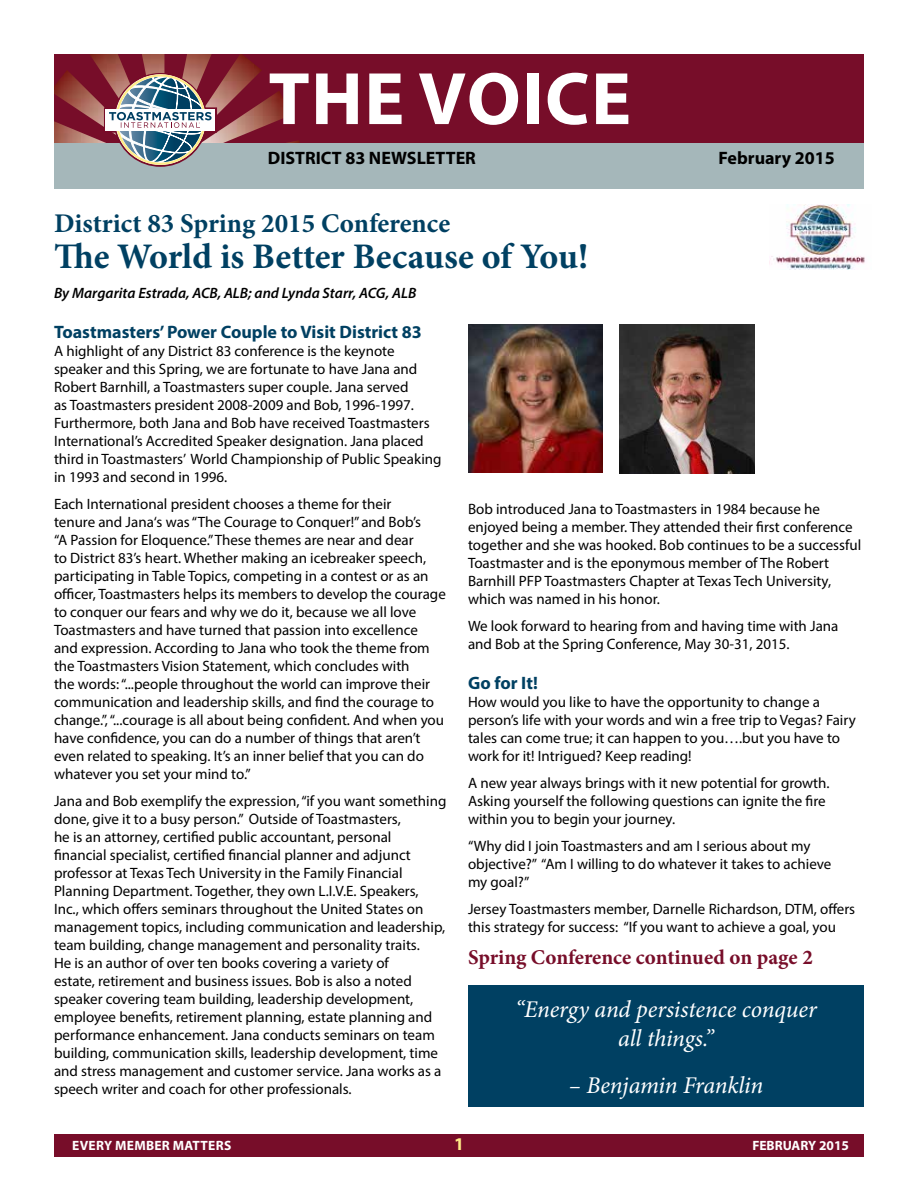
<style>
.page{position:relative;width:918px;height:1188px;background:#fff}
.page>*{position:absolute;margin:0;border:0;box-sizing:border-box;transform-origin:0 0}
.t1{font:700 75px "Myriad Pro";letter-spacing:.02em;color:#fff}
.t2{font:700 36px "Minion Pro";color:#004062}
.t3{font:700 27px "Minion Pro";color:#004062}
.t4{font:italic 24px/28.8px "Minion Pro";letter-spacing:-.01em;color:#fff;text-align:center}
.t5{font:700 21px "Minion Pro";color:#770d29}
.t6{font:700 18px "Myriad Pro";color:#004062}
.t7{font:700 18px "Myriad Pro";color:#000}
.t8{font:700 18px "Myriad Pro";color:#ffeb88}
.t9{font:15px/18px "Myriad Pro";color:#000}
.t10{font:italic 600 15px "Myriad Pro";color:#000}
.t11{font:700 13.5px "Myriad Pro";letter-spacing:.015em;color:#fff}
</style>
<div class="page">
<div style="left:54px;top:1134px;width:810px;height:23px;background:#770d29"></div>
<div style="left:54px;top:54px;width:810px;height:89px;background:#770d29"></div>
<img style="left:292px;top:140px;width:8px;height:3px">
<img style="left:54px;top:54px;width:238px;height:89px">
<div style="left:54px;top:143px;width:810px;height:46px;background:#a5b7ba"></div>
<svg style="left:104px;top:70px;width:113px;height:97px"></svg>
<img style="left:769px;top:204px;width:96px;height:66px">
<div style="left:468px;top:986px;width:396px;height:121px;background:#004062"></div>
<img style="left:468px;top:324px;width:135px;height:148px">
<img style="left:620px;top:325px;width:134px;height:148px">
<h1 class="t1" style="left:269px;top:50px;width:364px">THE VOICE</h1>
<p class="t7" style="left:268px;top:146px;width:210px">DISTRICT 83 NEWSLETTER</p>
<p class="t7" style="left:719px;top:146px;width:118px">February 2015</p>
<h3 class="t3" style="left:54px;top:204px;width:398px">District 83 Spring 2015 Conference</h3>
<h2 class="t2" style="left:54px;top:231px;width:536px">The World is Better Because of You!</h2>
<p class="t10" style="left:54px;top:284px;width:364px">By Margarita Estrada, ACB, ALB; and Lynda Starr, ACG, ALB</p>
<p class="t6" style="left:54px;top:320px;width:369px">Toastmasters’ Power Couple to Visit District 83</p>
<p class="t9" style="left:54px;top:342px;width:389px">A highlight of any District 83 conference is the keynote speaker and this Spring, we are fortunate to have Jana and Robert Barnhill, a Toastmasters super couple. Jana served<br>as Toastmasters president 2008-2009 and Bob, 1996-1997.<br>Furthermore, both Jana and Bob have received Toastmasters International’s Accredited Speaker designation. Jana placed third in Toastmasters’ World Championship of Public Speaking in 1993 and second in 1996.</p>
<p class="t9" style="left:54px;top:495px;width:393px">Each International president chooses a theme for their<br>tenure and Jana‘s was “The Courage to Conquer!” and Bob’s<br>“A Passion for Eloquence.” These themes are near and dear<br>to District 83’s heart. Whether making an icebreaker speech, participating in Table Topics, competing in a contest or as an officer, Toastmasters helps its members to develop the courage to conquer our fears and why we do it, because we all love Toastmasters and have turned that passion into excellence<br>and expression. According to Jana who took the theme from the Toastmasters Vision Statement, which concludes with<br>the words: “...people throughout the world can improve their communication and leadership skills, and find the courage to change.”, “...courage is all about being confident. And when you have confidence, you can do a number of things that aren’t even related to speaking. It’s an inner belief that you can do whatever you set your mind to.”</p>
<p class="t9" style="left:54px;top:792px;width:394px">Jana and Bob exemplify the expression, “if you want something done, give it to a busy person.” Outside of Toastmasters,<br>he is an attorney, certified public accountant, personal financial specialist, certified financial planner and adjunct professor at Texas Tech University in the Family Financial Planning Department. Together, they own L.I.V.E. Speakers, Inc., which offers seminars throughout the United States on management topics, including communication and leadership, team building, change management and personality traits.<br>He is an author of over ten books covering a variety of<br>estate, retirement and business issues. Bob is also a noted speaker covering team building, leadership development, employee benefits, retirement planning, estate planning and performance enhancement. Jana conducts seminars on team building, communication skills, leadership development, time and stress management and customer service. Jana works as a speech writer and coach for other professionals.</p>
<p class="t9" style="left:468px;top:500px;width:395px">Bob introduced Jana to Toastmasters in 1984 because he enjoyed being a member. They attended their first conference together and she was hooked. Bob continues to be a successful Toastmaster and is the eponymous member of The Robert Barnhill PFP Toastmasters Chapter at Texas Tech University, which was named in his honor.</p>
<p class="t9" style="left:468px;top:617px;width:372px">We look forward to hearing from and having time with Jana and Bob at the Spring Conference, May 30-31, 2015.</p>
<p class="t6" style="left:468px;top:671px;width:71px">Go for It!</p>
<p class="t9" style="left:468px;top:693px;width:389px">How would you like to have the opportunity to change a person’s life with your words and win a free trip to Vegas? Fairy tales can come true; it can happen to you….but you have to work for it! Intrigued? Keep reading!</p>
<p class="t9" style="left:468px;top:774px;width:363px">A new year always brings with it new potential for growth.<br>Asking yourself the following questions can ignite the fire within you to begin your journey.</p>
<p class="t9" style="left:468px;top:837px;width:365px">“Why did I join Toastmasters and am I serious about my objective?” “Am I willing to do whatever it takes to achieve my goal?”</p>
<p class="t9" style="left:468px;top:900px;width:389px">Jersey Toastmasters member, Darnelle Richardson, DTM, offers this strategy for success: “If you want to achieve a goal, you</p>
<h3 class="t5" style="left:468px;top:942px;width:346px">Spring Conference continued on page 2</h3>
<h3 class="t4" style="left:515px;top:995px;width:303px">“Energy and persistence conquer all things.”</h3>
<h3 class="t4" style="left:569px;top:1071px;width:196px">– Benjamin Franklin</h3>
<p class="t11" style="left:72px;top:1136px;width:161px">EVERY MEMBER MATTERS</p>
<p class="t8" style="left:454px;top:1132px;width:11px">1</p>
<p class="t11" style="left:752px;top:1136px;width:98px">FEBRUARY 2015</p>
</div>
